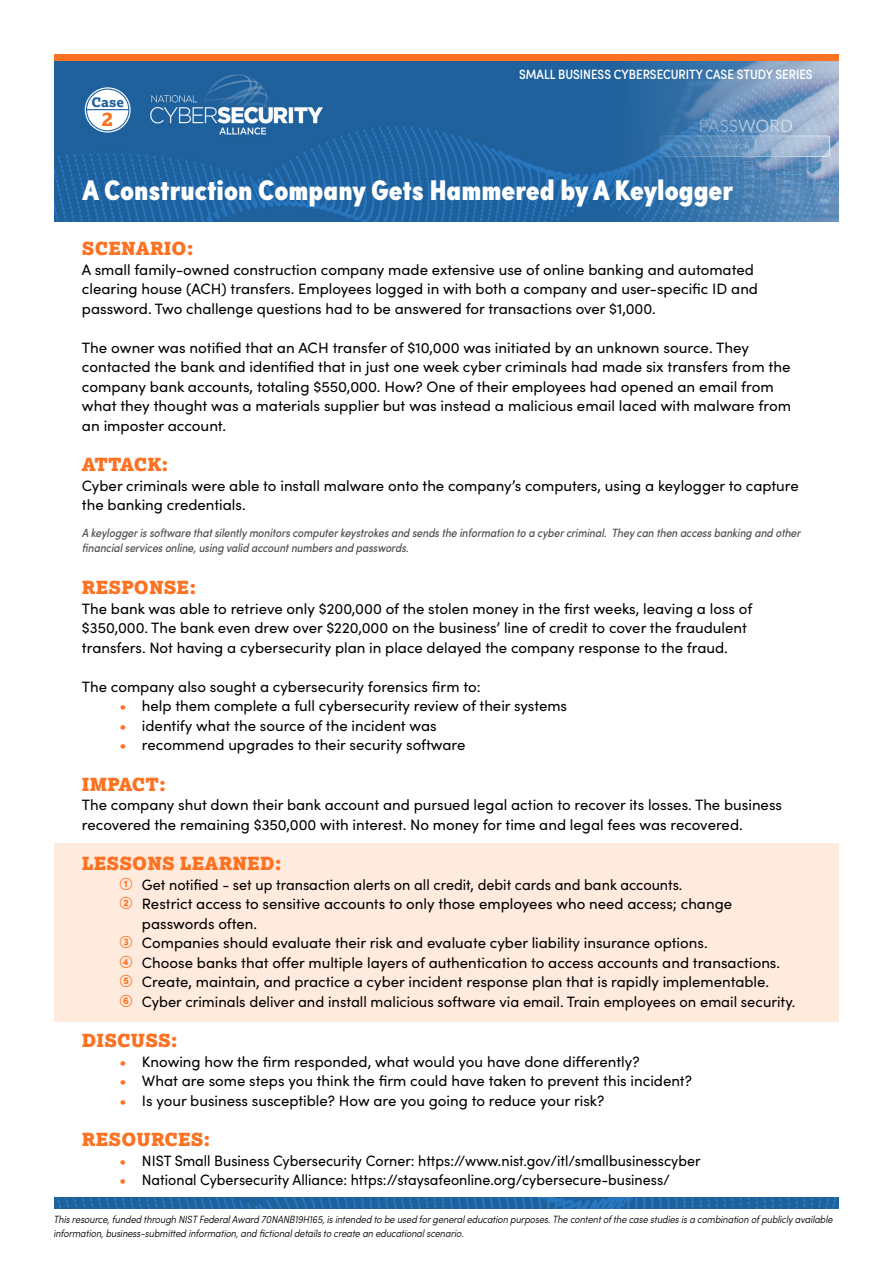
<style>
.page{position:relative;width:893px;height:1263px;background:#fff}
.page>*{position:absolute;margin:0;border:0;box-sizing:border-box;transform-origin:0 0}
.t1{font:900 condensed 28.5px "Sofia Pro";color:#fff}
.t2{font:800 19.5px "Lexia";color:#fd7222}
.t3{font:900 18px "Lexia";letter-spacing:.01em;color:#fd7222}
.bullet_text{font:15px/19.5px "Sofia Pro";color:#000}
.bullet_text-2{font:15px "Sofia Pro";color:#000;scale:.95 1}
.bullet_text-3{font:15px "Sofia Pro";color:#000;scale:.96 1}
.t4{font:500 condensed 13.5px "Sofia Pro";color:#fff}
.t5{font:800 13.05px "Lexia";color:#1f619d}
.t6{font:italic condensed 12px "Sofia Pro";color:#4d4d4d}
.t7{font:italic 300 condensed 10.5px/13.5px "Sofia Pro";color:#000}
.s1{font-weight:700;color:#fd7222}
.s2{font-weight:700;font-size:18px;color:#fd7222}
</style>
<div class="page">
<div style="left:54px;top:843px;width:785px;height:179px;background:#ffeade"></div>
<img style="left:54px;top:60px;width:556px;height:162px">
<img style="left:54px;top:1197px;width:785px;height:12px">
<img style="left:610px;top:60px;width:229px;height:162px">
<div style="left:54px;top:54px;width:785px;height:6px;background:#fd7222"></div>
<div style="left:86px;top:89px;width:43px;height:42px;background:#fff;border-radius:50%"></div>
<div style="left:86px;top:89px;width:43px;height:42px;border:1px solid #fff;border-radius:50%"></div>
<div style="left:86px;top:88px;width:43px;height:43px;border:1px solid #1f619d;border-radius:50%"></div>
<hr style="left:86px;top:109px;width:43px;height:1px;background:#1f619d">
<div style="left:85px;top:87px;width:46px;height:46px;border:1px solid #fff;border-radius:50%"></div>
<p class="t5" style="left:91px;top:94px;width:34px">Case</p>
<p class="t2" style="left:102px;top:106px;width:13px">2</p>
<p class="t4" style="left:519px;top:66px;width:295px">SMALL BUSINESS CYBERSECURITY CASE STUDY SERIES</p>
<p class="t1" style="left:82px;top:172px;width:652px">A Construction Company Gets Hammered by A Keylogger</p>
<p class="t3" style="left:82px;top:237px;width:113px">SCENARIO:</p>
<p class="bullet_text" style="left:82px;top:259px;width:678px">A small family-owned construction company made extensive use of online banking and automated clearing house (ACH) transfers. Employees logged in with both a company and user-specific ID and password. Two challenge questions had to be answered for transactions over $1,000.</p>
<p class="bullet_text" style="left:82px;top:337px;width:711px">The owner was notified that an ACH transfer of $10,000 was initiated by an unknown source. They contacted the bank and identified that in just one week cyber criminals had made six transfers from the company bank accounts, totaling $550,000. How? One of their employees had opened an email from what they thought was a materials supplier but was instead a malicious email laced with malware from an imposter account.</p>
<p class="t3" style="left:82px;top:453px;width:88px">ATTACK:</p>
<p class="bullet_text" style="left:82px;top:475px;width:718px">Cyber criminals were able to install malware onto the company’s computers, using a keylogger to capture the banking credentials.</p>
<p class="t6" style="left:82px;top:525px;width:720px">A keylogger is software that silently monitors computer keystrokes and sends the information to a cyber criminal. They can then access banking and other</p>
<p class="t6" style="left:82px;top:540px;width:328px">financial services online, using valid account numbers and passwords.</p>
<p class="t3" style="left:82px;top:576px;width:116px">RESPONSE:</p>
<p class="bullet_text" style="left:82px;top:598px;width:672px">The bank was able to retrieve only $200,000 of the stolen money in the first weeks, leaving a loss of $350,000. The bank even drew over $220,000 on the business’ line of credit to cover the fraudulent transfers. Not having a cybersecurity plan in place delayed the company response to the fraud.</p>
<p class="bullet_text" style="left:82px;top:676px;width:400px">The company also sought a cybersecurity forensics firm to:</p>
<p class="bullet_text" style="left:119px;top:695px;width:449px"><span class="s1">•</span> help them complete a full cybersecurity review of their systems</p>
<p class="bullet_text" style="left:119px;top:715px;width:319px"><span class="s1">•</span> identify what the source of the incident was</p>
<p class="bullet_text" style="left:119px;top:734px;width:348px"><span class="s1">•</span> recommend upgrades to their security software</p>
<p class="t3" style="left:82px;top:772px;width:86px">IMPACT:</p>
<p class="bullet_text" style="left:82px;top:794px;width:702px">The company shut down their bank account and pursued legal action to recover its losses. The business recovered the remaining $350,000 with interest. No money for time and legal fees was recovered.</p>
<p class="t3" style="left:82px;top:852px;width:201px">LESSONS LEARNED:</p>
<p class="bullet_text-3" style="left:119px;top:873px;width:588px"><span class="s2">1</span> Get notified - set up transaction alerts on all credit, debit cards and bank accounts.</p>
<p class="bullet_text" style="left:142px;top:893px;width:592px;text-indent:-22px"><span class="s2">2</span> Restrict access to sensitive accounts to only those employees who need access; change passwords often.</p>
<p class="bullet_text" style="left:119px;top:932px;width:590px"><span class="s2">3</span> Companies should evaluate their risk and evaluate cyber liability insurance options.</p>
<p class="bullet_text" style="left:119px;top:952px;width:662px"><span class="s2">4</span> Choose banks that offer multiple layers of authentication to access accounts and transactions.</p>
<p class="bullet_text" style="left:119px;top:971px;width:651px"><span class="s2">5</span> Create, maintain, and practice a cyber incident response plan that is rapidly implementable.</p>
<p class="bullet_text" style="left:119px;top:991px;width:678px"><span class="s2">6</span> Cyber criminals deliver and install malicious software via email. Train employees on email security.</p>
<p class="t3" style="left:82px;top:1029px;width:97px">DISCUSS:</p>
<p class="bullet_text" style="left:119px;top:1051px;width:522px"><span class="s1">•</span> Knowing how the firm responded, what would you have done differently?</p>
<p class="bullet_text" style="left:119px;top:1070px;width:574px"><span class="s1">•</span> What are some steps you think the firm could have taken to prevent this incident?</p>
<p class="bullet_text" style="left:119px;top:1090px;width:486px"><span class="s1">•</span> Is your business susceptible? How are you going to reduce your risk?</p>
<p class="t3" style="left:82px;top:1128px;width:130px">RESOURCES:</p>
<p class="bullet_text-2" style="left:119px;top:1149px;width:613px"><span class="s1">•</span> NIST Small Business Cybersecurity Corner: https://www.nist.gov/itl/smallbusinesscyber</p>
<p class="bullet_text-2" style="left:119px;top:1169px;width:581px"><span class="s1">•</span> National Cybersecurity Alliance: https://staysafeonline.org/cybersecure-business/</p>
<p class="t7" style="left:53px;top:1212px;width:781px">This resource, funded through NIST Federal Award 70NANB19H165, is intended to be used for general education purposes. The content of the case studies is a combination of publicly available information, business-submitted information, and fictional details to create an educational scenario.</p>
</div>
